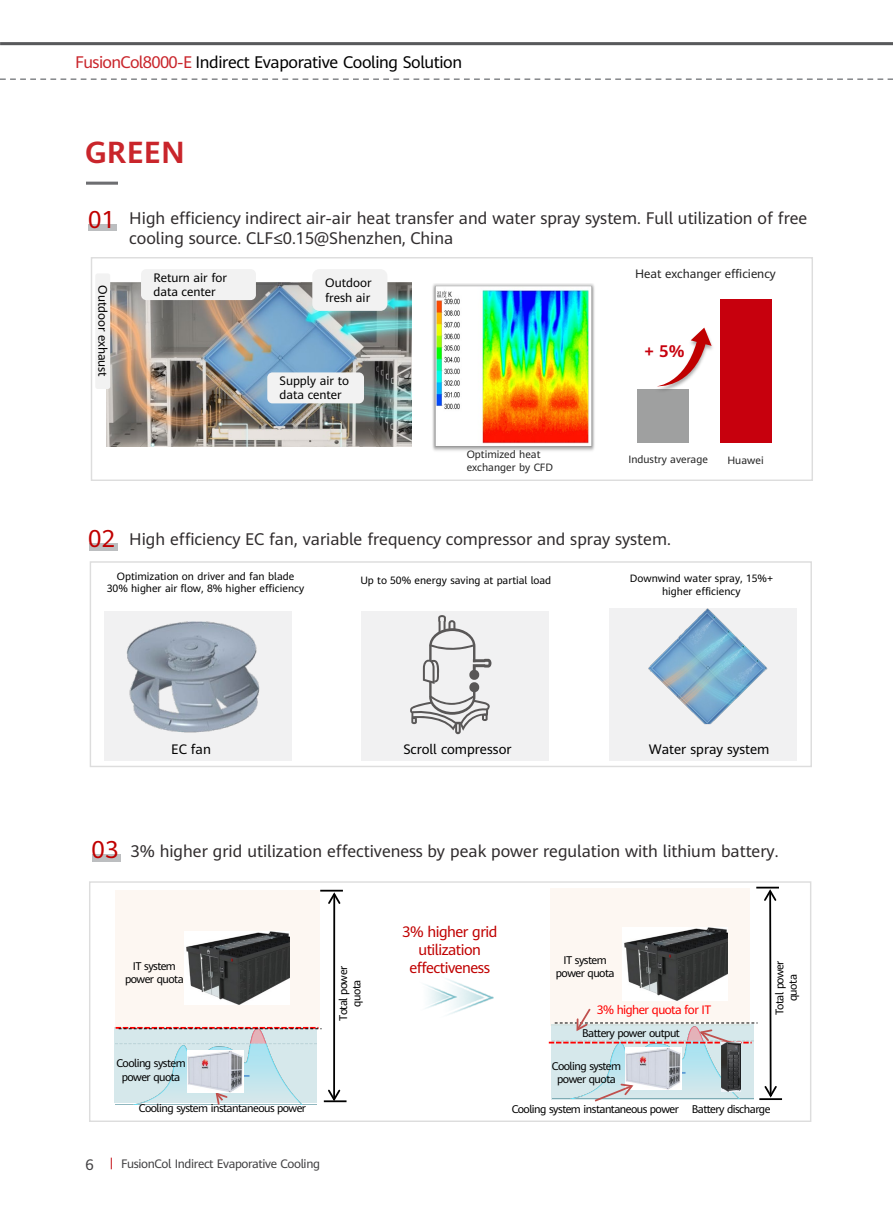
<style>
.page{position:relative;width:893px;height:1212px;background:#fff}
.page>*{position:absolute;margin:0;border:0;box-sizing:border-box;transform-origin:0 0}
.t1{font:700 30px "Huawei Sans";letter-spacing:.005em;color:#c9252b}
.t2{font:24px "Huawei Sans";color:#c00000}
.t3{font:16.5px/19.8px "Huawei Sans";color:#302c2d}
.t4{font:16.5px "Huawei Sans";letter-spacing:-.025em;color:#000}
.t5{font:700 16.5px "Huawei Sans";color:#c7000d}
.t6{font:15px/18px "Huawei Sans";letter-spacing:-.035em;color:#c00000;text-align:center}
.t7{font:15px "Huawei Sans";color:#414042}
.t8{font:13.5px "Huawei Sans";color:#000}
.t9{font:12px/14.4px "Huawei Sans";letter-spacing:-.005em;color:#000}
.t10{font:12px "Huawei Sans";letter-spacing:-.03em;color:#414042}
.t11{font:12px "Huawei Sans";color:#232323}
.t12{font:12px "Huawei Sans";letter-spacing:-.045em;color:#f00}
.t13{font:10.95px/13.4px "Huawei Sans";letter-spacing:-.05em;color:#000;text-align:center}
.t14{font:10.5px/12.6px "Huawei Sans";color:#000;text-align:center}
.t15{font:10.5px/12.6px "Huawei Sans";color:#232323}
.s1{color:#c9252b}
</style>
<div class="page">
<div style="left:116px;top:890px;width:204px;height:138px;background:#fdf7f2"></div>
<hr style="left:0;top:42px;width:892px;height:3px;background:#58595b">
<svg style="left:0;top:78px;width:892px;height:2px"></svg>
<div style="left:89px;top:543px;width:28px;height:7px;background:#bcbec0"></div>
<div style="left:90px;top:561px;width:721px;height:206px;border:1px solid #ddd"></div>
<div style="left:89px;top:224px;width:28px;height:7px;background:#bcbec0"></div>
<div style="left:105px;top:611px;width:187px;height:150px;background:#f1f1f2"></div>
<div style="left:360px;top:611px;width:188px;height:150px;background:#f1f1f2"></div>
<div style="left:609px;top:608px;width:188px;height:153px;background:#f1f1f2"></div>
<img style="left:126px;top:622px;width:134px;height:111px">
<svg style="left:410px;top:615px;width:81px;height:119px"></svg>
<img style="left:648px;top:608px;width:120px;height:117px">
<div style="left:91px;top:257px;width:722px;height:224px;border:1px solid #ddd"></div>
<img style="left:432px;top:284px;width:163px;height:167px">
<div style="left:637px;top:389px;width:51px;height:54px;background:#9fa0a0"></div>
<div style="left:720px;top:299px;width:51px;height:144px;background:#c7000d"></div>
<img style="left:660px;top:327px;width:53px;height:67px">
<svg style="left:657px;top:328px;width:54px;height:61px"></svg>
<img style="left:107px;top:283px;width:304px;height:164px">
<hr style="left:759px;top:1098px;width:23px;height:2px;background:#000">
<img style="left:116px;top:1029px;width:201px;height:76px">
<svg style="left:214px;top:1092px;width:15px;height:13px"></svg>
<hr style="left:333px;top:894px;width:2px;height:205px;background:#000">
<svg style="left:328px;top:892px;width:13px;height:14px"></svg>
<svg style="left:326px;top:1088px;width:16px;height:15px"></svg>
<hr style="left:320px;top:890px;width:23px;height:2px;background:#000">
<hr style="left:324px;top:1100px;width:22px;height:2px;background:#000">
<svg style="left:116px;top:1027px;width:205px;height:2px"></svg>
<img style="left:187px;top:1050px;width:57px;height:42px">
<img style="left:184px;top:931px;width:105px;height:74px">
<div style="left:89px;top:881px;width:722px;height:241px;border:1px solid #ddd"></div>
<img style="left:425px;top:979px;width:68px;height:36px">
<div style="left:92px;top:854px;width:28px;height:7px;background:#bcbec0"></div>
<svg style="left:548px;top:887px;width:231px;height:215px"></svg>
<div style="left:141px;top:269px;width:115px;height:31px;background:#f2f2f2;border-radius:5px"></div>
<div style="left:267px;top:372px;width:97px;height:31px;background:#f2f2f2;border-radius:5px"></div>
<div style="left:95px;top:273px;width:15px;height:116px;background:#f2f2f2;border-radius:2px"></div>
<div style="left:312px;top:269px;width:75px;height:42px;background:#f2f2f2;border-radius:7px"></div>
<hr style="left:86px;top:182px;width:32px;height:3px;background:#6d6e71">
<p class="t4" style="left:75px;top:51px;width:388px"><span class="s1">FusionCol8000-E</span> Indirect Evaporative Cooling Solution</p>
<p class="t1" style="left:85px;top:131px;width:101px">GREEN</p>
<h2 class="t2" style="left:88px;top:203px;width:28px">01</h2>
<p class="t3" style="left:129px;top:208px;width:679px">High efficiency indirect air-air heat transfer and water spray system. Full utilization of free cooling source. CLF≤0.15@Shenzhen, China</p>
<p class="t9" style="left:153px;top:270px;width:75px">Return air for data center</p>
<p class="t9" style="left:110px;top:285px;width:93px;rotate:90deg">Outdoor exhaust</p>
<p class="t9" style="left:325px;top:275px;width:48px">Outdoor fresh air</p>
<p class="t9" style="left:279px;top:373px;width:71px">Supply air to data center</p>
<p class="t11" style="left:635px;top:266px;width:142px">Heat exchanger efficiency</p>
<p class="t5" style="left:644px;top:340px;width:41px">+ 5%</p>
<p class="t15" style="left:466px;top:448px;width:88px">Optimized heat exchanger by CFD</p>
<p class="t15" style="left:628px;top:453px;width:81px">Industry average</p>
<p class="t15" style="left:727px;top:453px;width:38px">Huawei</p>
<h2 class="t2" style="left:88px;top:522px;width:28px">02</h2>
<p class="t3" style="left:129px;top:528px;width:543px">High efficiency EC fan, variable frequency compressor and spray system.</p>
<p class="t14" style="left:117px;top:569px;width:179px">Optimization on driver and fan blade</p>
<p class="t14" style="left:107px;top:582px;width:199px">30% higher air flow, 8% higher efficiency</p>
<p class="t14" style="left:360px;top:574px;width:192px">Up to 50% energy saving at partial load</p>
<p class="t14" style="left:630px;top:572px;width:145px">Downwind water spray, 15%+ higher efficiency</p>
<p class="t8" style="left:171px;top:740px;width:41px">EC fan</p>
<p class="t8" style="left:403px;top:740px;width:110px">Scroll compressor</p>
<p class="t8" style="left:648px;top:740px;width:122px">Water spray system</p>
<p class="t2" style="left:92px;top:833px;width:28px">03</p>
<p class="t3" style="left:131px;top:840px;width:649px">3% higher grid utilization effectiveness by peak power regulation with lithium battery.</p>
<p class="t13" style="left:125px;top:959px;width:60px">IT system power quota</p>
<p class="t13" style="left:336px;top:1021px;width:56px;rotate:-90deg">Total power quota</p>
<p class="t6" style="left:402px;top:923px;width:96px">3% higher grid utilization effectiveness</p>
<p class="t13" style="left:556px;top:953px;width:60px">IT system power quota</p>
<p class="t12" style="left:597px;top:1002px;width:116px">3% higher quota for IT</p>
<p class="t13" style="left:582px;top:1026px;width:99px">Battery power output</p>
<p class="t13" style="left:772px;top:1015px;width:56px;rotate:-90deg">Total power quota</p>
<p class="t13" style="left:116px;top:1056px;width:71px">Cooling system power quota</p>
<p class="t13" style="left:139px;top:1101px;width:168px">Cooling system instantaneous power</p>
<p class="t7" style="left:86px;top:1154px;width:10px">6</p>
<p class="t10" style="left:121px;top:1156px;width:200px">FusionCol Indirect Evaporative Cooling</p>
<p class="t13" style="left:552px;top:1059px;width:71px">Cooling system power quota</p>
<p class="t13" style="left:511px;top:1102px;width:168px">Cooling system instantaneous power</p>
<p class="t13" style="left:691px;top:1102px;width:80px">Battery discharge</p>
</div>
